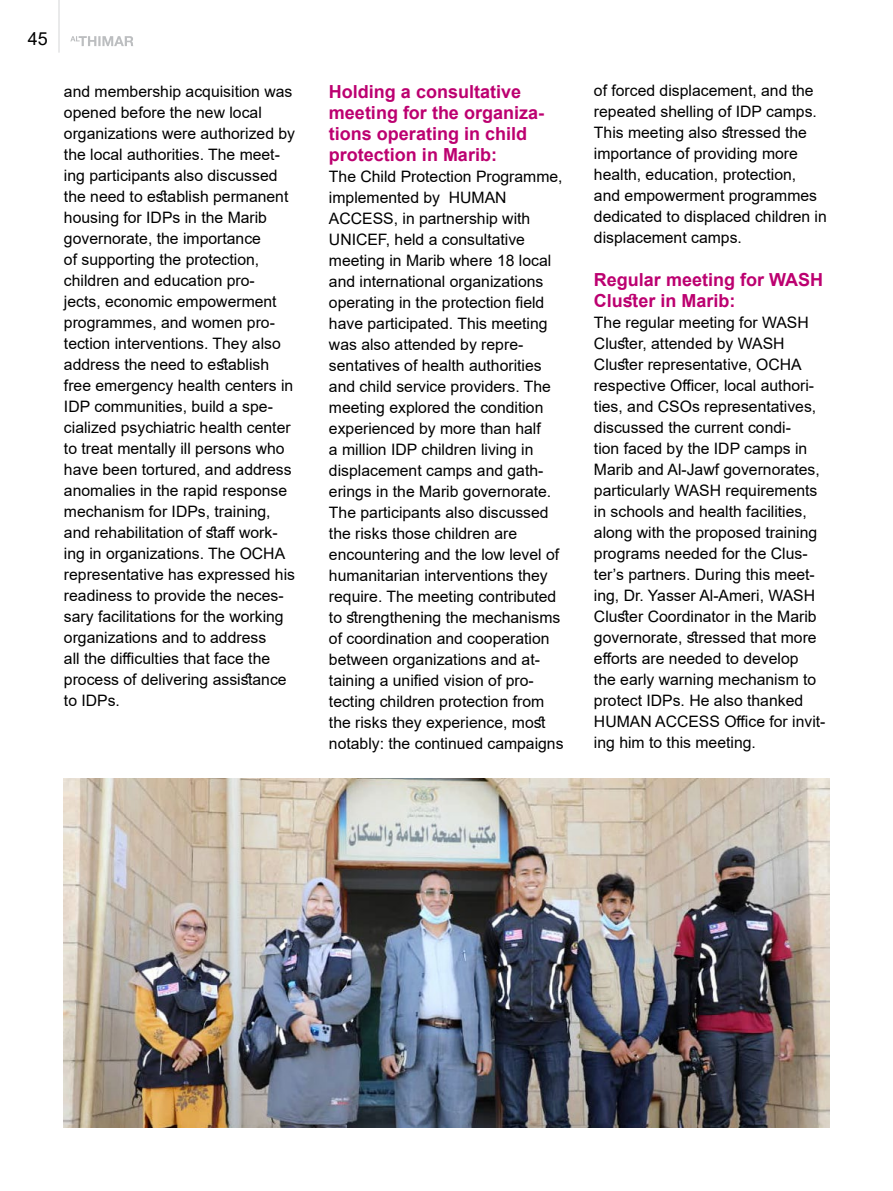
<style>
.page{position:relative;width:893px;height:1191px;background:#fff}
.page>*{position:absolute;margin:0;border:0;box-sizing:border-box;transform-origin:0 0}
.t1{font:700 18px/21px "Arial";color:#bc0070}
.t2{font:18px "Arial";color:#000}
.t3{font:15.75px/21px "Arial";color:#000}
</style>
<div class="page">
<hr style="left:58px;top:0;width:2px;height:53px;background:#e2e3e4">
<svg style="left:70px;top:36px;width:63px;height:10px"></svg>
<img style="left:64px;top:778px;width:765px;height:349px">
<p class="t2" style="left:28px;top:26px;width:22px">45</p>
<p class="t3" style="left:64px;top:80px;width:233px">and membership acquisition was opened before the new local organizations were authorized by</p>
<p class="t3" style="left:64px;top:164px;width:215px">ing participants also discussed</p>
<p class="t3" style="left:64px;top:143px;width:217px">the local authorities. The meet-</p>
<p class="t3" style="left:64px;top:185px;width:226px">the need to establish permanent housing for IDPs in the Marib governorate, the importance<br>of supporting the protection,</p>
<p class="t3" style="left:64px;top:290px;width:214px">jects, economic empowerment</p>
<p class="t3" style="left:64px;top:269px;width:192px">children and education pro-</p>
<p class="t3" style="left:64px;top:311px;width:212px">programmes, and women pro-</p>
<p class="t3" style="left:64px;top:353px;width:231px">address the need to establish free emergency health centers in</p>
<p class="t3" style="left:64px;top:416px;width:228px">cialized psychiatric health center</p>
<p class="t3" style="left:64px;top:332px;width:218px">tection interventions. They also</p>
<p class="t3" style="left:64px;top:395px;width:210px">IDP communities, build a spe-</p>
<p class="t3" style="left:64px;top:437px;width:229px">to treat mentally ill persons who have been tortured, and address anomalies in the rapid response mechanism for IDPs, training,</p>
<p class="t3" style="left:64px;top:542px;width:223px">ing in organizations. The OCHA</p>
<p class="t3" style="left:64px;top:521px;width:215px">and rehabilitation of staff work-</p>
<p class="t3" style="left:64px;top:563px;width:233px">representative has expressed his</p>
<p class="t3" style="left:64px;top:605px;width:221px">sary facilitations for the working</p>
<p class="t3" style="left:64px;top:584px;width:221px">readiness to provide the neces-</p>
<p class="t3" style="left:64px;top:626px;width:224px">organizations and to address<br>all the difficulties that face the process of delivering assistance to IDPs.</p>
<p class="t1" style="left:329px;top:82px;width:194px">Holding a consultative</p>
<p class="t1" style="left:329px;top:124px;width:200px">tions operating in child</p>
<p class="t1" style="left:329px;top:103px;width:217px">meeting for the organiza-</p>
<p class="t1" style="left:329px;top:145px;width:170px">protection in Marib:</p>
<p class="t3" style="left:449px;top:166px;width:115px;text-indent:-120px">The Child Protection Programme,<br>HUMAN</p>
<p class="t3" style="left:329px;top:187px;width:224px">implemented by<br>ACCESS in, partnership with<br>UNICEF, held a consultative meeting in Marib where 18 local and international organizations operating in the protection field have participated. This meeting</p>
<p class="t3" style="left:329px;top:355px;width:214px">sentatives of health authorities</p>
<p class="t3" style="left:329px;top:334px;width:196px">was also attended by repre-</p>
<p class="t3" style="left:329px;top:376px;width:224px">and child service providers. The meeting explored the condition experienced by more than half a million IDP children living in</p>
<p class="t3" style="left:329px;top:481px;width:224px">erings in the Marib governorate.</p>
<p class="t3" style="left:329px;top:460px;width:216px">displacement camps and gath-</p>
<p class="t3" style="left:329px;top:502px;width:233px">The participants also discussed the risks those children are encountering and the low level of humanitarian interventions they require. The meeting contributed to strengthening the mechanisms of coordination and cooperation</p>
<p class="t3" style="left:329px;top:649px;width:213px">between organizations and at-</p>
<p class="t3" style="left:329px;top:670px;width:206px">taining a unified vision of pro-</p>
<p class="t3" style="left:329px;top:691px;width:217px">tecting children protection from</p>
<p class="t3" style="left:329px;top:712px;width:236px">the risks they experience, most notably: the continued campaigns</p>
<p class="t3" style="left:594px;top:80px;width:234px">of forced displacement, and the repeated shelling of IDP camps.<br>This meeting also stressed the importance of providing more health, education, protection,<br>and empowerment programmes dedicated to displaced children in displacement camps.</p>
<p class="t1" style="left:594px;top:269px;width:231px">Regular meeting for WASH<br>Cluster in Marib:</p>
<p class="t3" style="left:594px;top:311px;width:216px">The regular meeting for WASH<br>Cluster, attended by WASH<br>Cluster representative, OCHA</p>
<p class="t3" style="left:594px;top:395px;width:224px">ties, and CSOs representatives,</p>
<p class="t3" style="left:594px;top:374px;width:222px">respective Officer, local authori-</p>
<p class="t3" style="left:594px;top:416px;width:198px">discussed the current condi-</p>
<p class="t3" style="left:594px;top:458px;width:227px">Marib and Al-Jawf governorates, particularly WASH requirements in schools and health facilities, along with the proposed training</p>
<p class="t3" style="left:594px;top:437px;width:215px">tion faced by the IDP camps in</p>
<p class="t3" style="left:594px;top:542px;width:215px">programs needed for the Clus-</p>
<p class="t3" style="left:594px;top:563px;width:222px">ter s’ partners. During this meet-</p>
<p class="t3" style="left:594px;top:584px;width:223px">ing, Dr. Yasser Al-Ameri, WASH</p>
<p class="t3" style="left:594px;top:605px;width:224px">Cluster Coordinator in the Marib governorate, stressed that more efforts are needed to develop the early warning mechanism to protect IDPs. He also thanked</p>
<p class="t3" style="left:594px;top:731px;width:163px">ing him to this meeting.</p>
<p class="t3" style="left:594px;top:710px;width:233px">HUMAN ACCESS Office for invit-</p>
</div>
